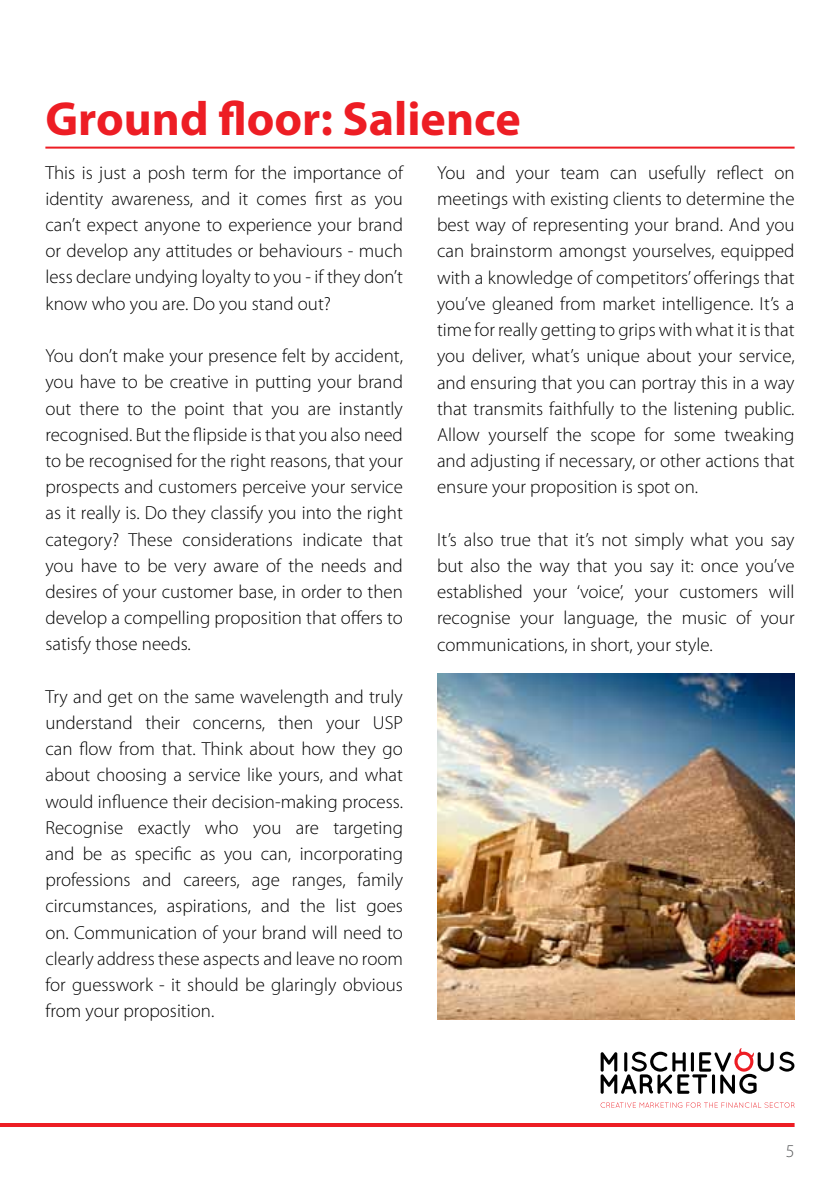
<style>
.page{position:relative;width:840px;height:1191px;background:#fff}
.page>*{position:absolute;margin:0;border:0;box-sizing:border-box;transform-origin:0 0}
.t1{font:700 48px "Myriad Pro";color:#ed1d24}
.t2{font:300 19px/26.2px "Myriad Pro";color:#000;text-align:justify}
.t3{font:300 18px "Myriad Pro";color:#58595b}
</style>
<div class="page">
<svg style="left:600px;top:1102px;width:194px;height:5px"></svg>
<svg style="left:600px;top:1048px;width:194px;height:45px"></svg>
<hr style="left:0;top:1123px;width:794px;height:4px;background:#ed1d24">
<img style="left:437px;top:673px;width:357px;height:346px">
<hr style="left:45px;top:147px;width:749px;height:2px;background:#ed1d24">
<h1 class="t1" style="left:45px;top:88px;width:476px">Ground floor: Salience</h1>
<p class="t2" style="left:45px;top:159px;width:359px">This is just a posh term for the importance of identity awareness, and it comes first as you can’t expect anyone to experience your brand or develop any attitudes or behaviours - much less declare undying loyalty to you - if they don’t know who you are. Do you stand out?</p>
<p class="t2" style="left:45px;top:343px;width:359px">You don’t make your presence felt by accident, you have to be creative in putting your brand out there to the point that you are instantly recognised. But the flipside is that you also need to be recognised for the right reasons, that your prospects and customers perceive your service as it really is. Do they classify you into the right category? These considerations indicate that you have to be very aware of the needs and desires of your customer base, in order to then develop a compelling proposition that offers to satisfy those needs.</p>
<p class="t2" style="left:45px;top:683px;width:359px">Try and get on the same wavelength and truly understand their concerns, then your USP can flow from that. Think about how they go about choosing a service like yours, and what would influence their decision-making process.<br>Recognise exactly who you are targeting and be as specific as you can, incorporating professions and careers, age ranges, family circumstances, aspirations, and the list goes on. Communication of your brand will need to clearly address these aspects and leave no room for guesswork - it should be glaringly obvious from your proposition.</p>
<p class="t2" style="left:437px;top:160px;width:359px">You and your team can usefully reflect on meetings with existing clients to determine the best way of representing your brand. And you can brainstorm amongst yourselves, equipped with a knowledge of competitors’ offerings that you’ve gleaned from market intelligence. It’s a time for really getting to grips with what it is that you deliver, what’s unique about your service, and ensuring that you can portray this in a way that transmits faithfully to the listening public.<br>Allow yourself the scope for some tweaking and adjusting if necessary, or other actions that ensure your proposition is spot on.</p>
<p class="t2" style="left:437px;top:526px;width:359px">It’s also true that it’s not simply what you say but also the way that you say it: once you’ve established your ‘voice’, your customers will recognise your language, the music of your communications, in short, your style.</p>
<p class="t3" style="left:785px;top:1141px;width:10px">5</p>
</div>
